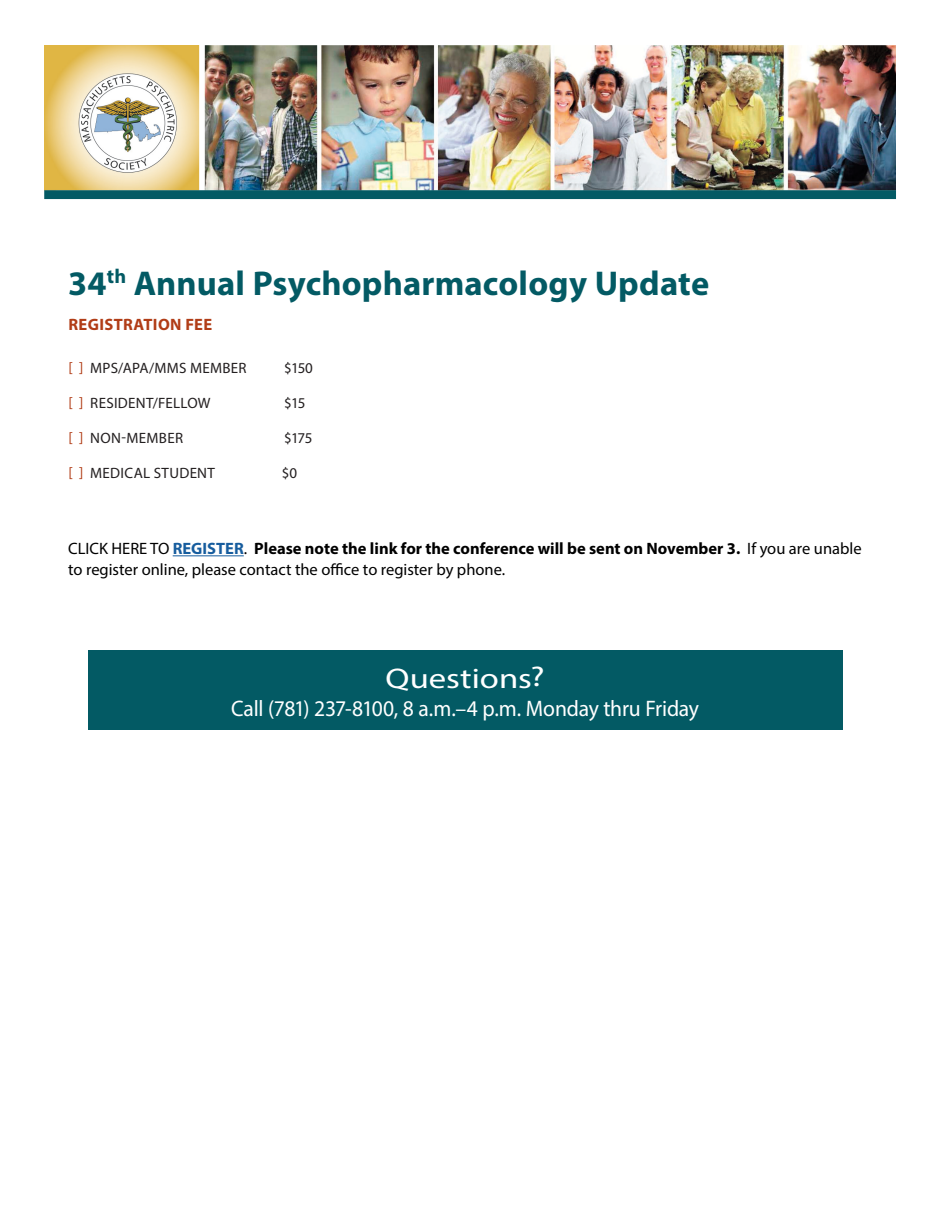
<style>
.page{position:relative;width:942px;height:1212px;background:#fff}
.page>*{position:absolute;margin:0;border:0;box-sizing:border-box;transform-origin:0 0}
.t1{font:700 34.5px "Myriad Pro";letter-spacing:.005em;color:#035a64}
.Objective_Text{font:28.5px "Myriad Pro";color:#fff;scale:1.22 1}
.Objective_Text-2{font:22.5px "Myriad Pro";letter-spacing:-.01em;color:#fff;scale:.96 1}
.t2{font:16.5px/21px "Myriad Pro";color:#000}
.Reg_FillIn6{font:700 16.5px "Myriad Pro";letter-spacing:.02em;color:#b13d17}
.Reg_Text{font:15px "Myriad Pro";letter-spacing:.02em;color:#231f20}
.s1{color:#b13d17}
.s2{font-weight:700;color:#175d9e}
.s3{font-weight:700}
</style>
<div class="page">
<img style="left:44px;top:46px;width:852px;height:144px">
<div style="left:44px;top:190px;width:852px;height:9px;background:#035a64"></div>
<div style="left:88px;top:651px;width:755px;height:79px;background:#035a64"></div>
<hr style="left:173px;top:555px;width:71px;height:1px;background:#175d9e">
<h1 class="t1" style="left:68px;top:261px;width:643px">34<sup>th</sup> Annual Psychopharmacology Update</h1>
<p class="Reg_FillIn6" style="left:68px;top:314px;width:145px">REGISTRATION FEE</p>
<p class="Reg_Text" style="left:68px;top:358px;width:180px"><span class="s1">[ ]</span> MPS/APA/MMS MEMBER</p>
<p class="Reg_Text" style="left:284px;top:358px;width:30px">$150</p>
<p class="Reg_Text" style="left:68px;top:394px;width:144px"><span class="s1">[ ]</span> RESIDENT/FELLOW</p>
<p class="Reg_Text" style="left:284px;top:394px;width:23px">$15</p>
<p class="Reg_Text" style="left:68px;top:429px;width:116px"><span class="s1">[ ]</span> NON-MEMBER</p>
<p class="Reg_Text" style="left:284px;top:429px;width:30px">$175</p>
<p class="Reg_Text" style="left:68px;top:464px;width:148px"><span class="s1">[ ]</span> MEDICAL STUDENT</p>
<p class="Reg_Text" style="left:282px;top:464px;width:17px">$0</p>
<p class="t2" style="left:68px;top:538px;width:795px">CLICK HERE TO <span class="s2">REGISTER</span>. <span class="s3">Please note the link for the conference will be sent on November 3.</span> If you are unable to register online, please contact the office to register by phone.</p>
<p class="Objective_Text" style="left:386px;top:660px;width:132px">Questions?</p>
<p class="Objective_Text-2" style="left:231px;top:695px;width:489px">Call (781) 237-8100, 8 a.m.–4 p.m. Monday thru Friday</p>
</div>
